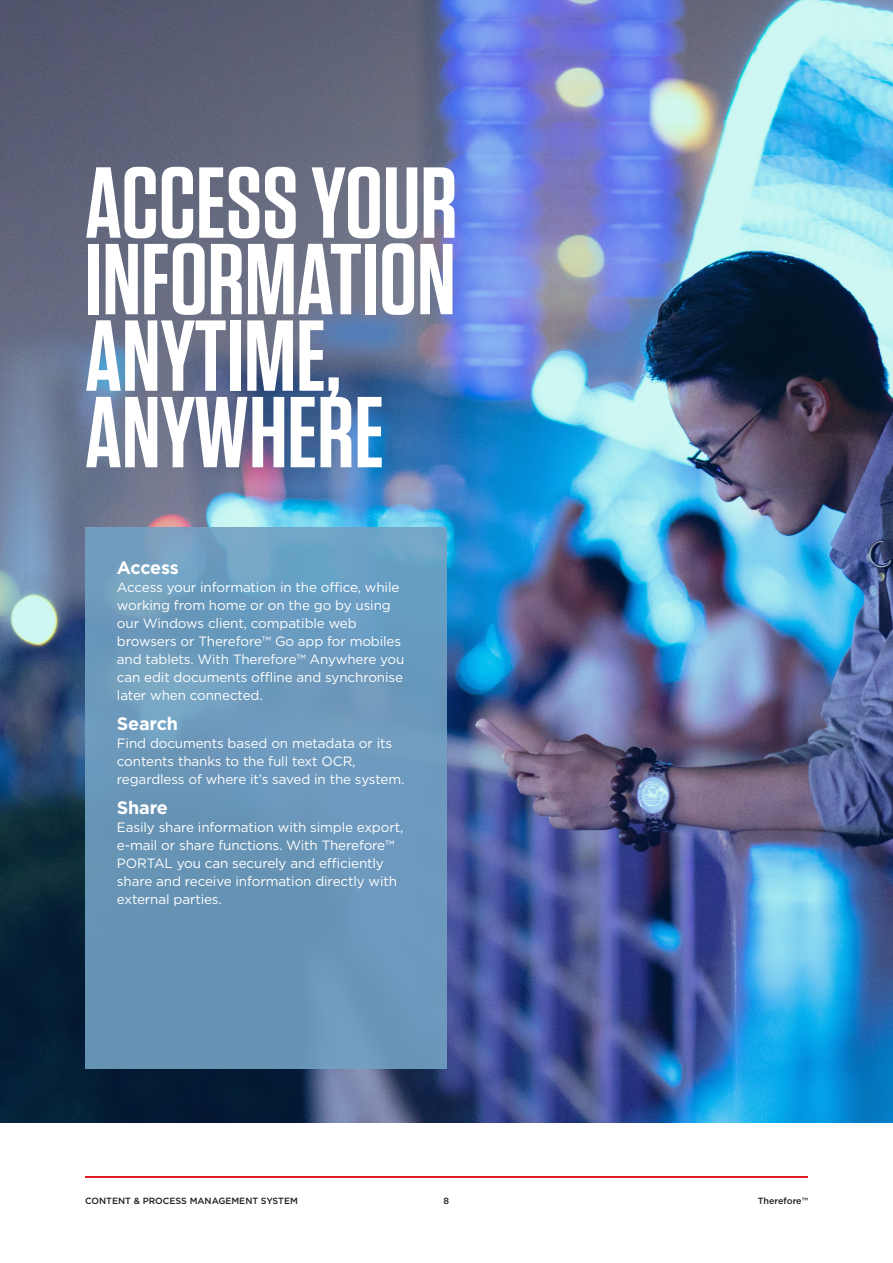
<style>
.page{position:relative;width:893px;height:1263px;background:#fff}
.page>*{position:absolute;margin:0;border:0;box-sizing:border-box;transform-origin:0 0}
.t1{font:600 100.5px/76.5px "Tungsten";color:#fff;text-align:justify}
.Body{font:700 18px "Gotham";letter-spacing:-.01em;color:#fff}
.Body-2{font:13.5px/18px "Gotham";letter-spacing:-.01em;color:#fff}
.t2{font:500 9px "Gotham";color:#231f20}
</style>
<div class="page">
<hr style="left:85px;top:1176px;width:723px;height:2px;background:#e21a21">
<img style="left:0;top:0;width:893px;height:1123px">
<div style="left:85px;top:528px;width:361px;height:541px;background:linear-gradient(to bottom,#6fa0c3,#6792b4)"></div>
<p class="t1" style="left:85px;top:167px;width:374px">ACCESS YOUR INFORMATION ANYTIME,</p>
<p class="t1" style="left:85px;top:396px;width:301px">ANYWHERE</p>
<p class="Body" style="left:117px;top:556px;width:63px">Access</p>
<p class="Body-2" style="left:117px;top:578px;width:289px">Access your information in the office, while working from home or on the go by using our Windows client, compatible web browsers or Therefore™ Go app for mobiles and tablets. With Therefore™ Anywhere you can edit documents offline and synchronise later when connected.</p>
<p class="Body" style="left:117px;top:712px;width:63px">Search</p>
<p class="Body-2" style="left:117px;top:734px;width:289px">Find documents based on metadata or its contents thanks to the full text OCR, regardless of where it’s saved in the system.</p>
<p class="Body" style="left:117px;top:796px;width:52px">Share</p>
<p class="Body-2" style="left:117px;top:818px;width:288px">Easily share information with simple export, e-mail or share functions. With Therefore™ PORTAL you can securely and efficiently share and receive information directly with external parties.</p>
<p class="t2" style="left:85px;top:1195px;width:214px">CONTENT &amp; PROCESS MANAGEMENT SYSTEM</p>
<p class="t2" style="left:444px;top:1195px;width:7px">8</p>
<p class="t2" style="left:758px;top:1195px;width:52px">Therefore™</p>
</div>
